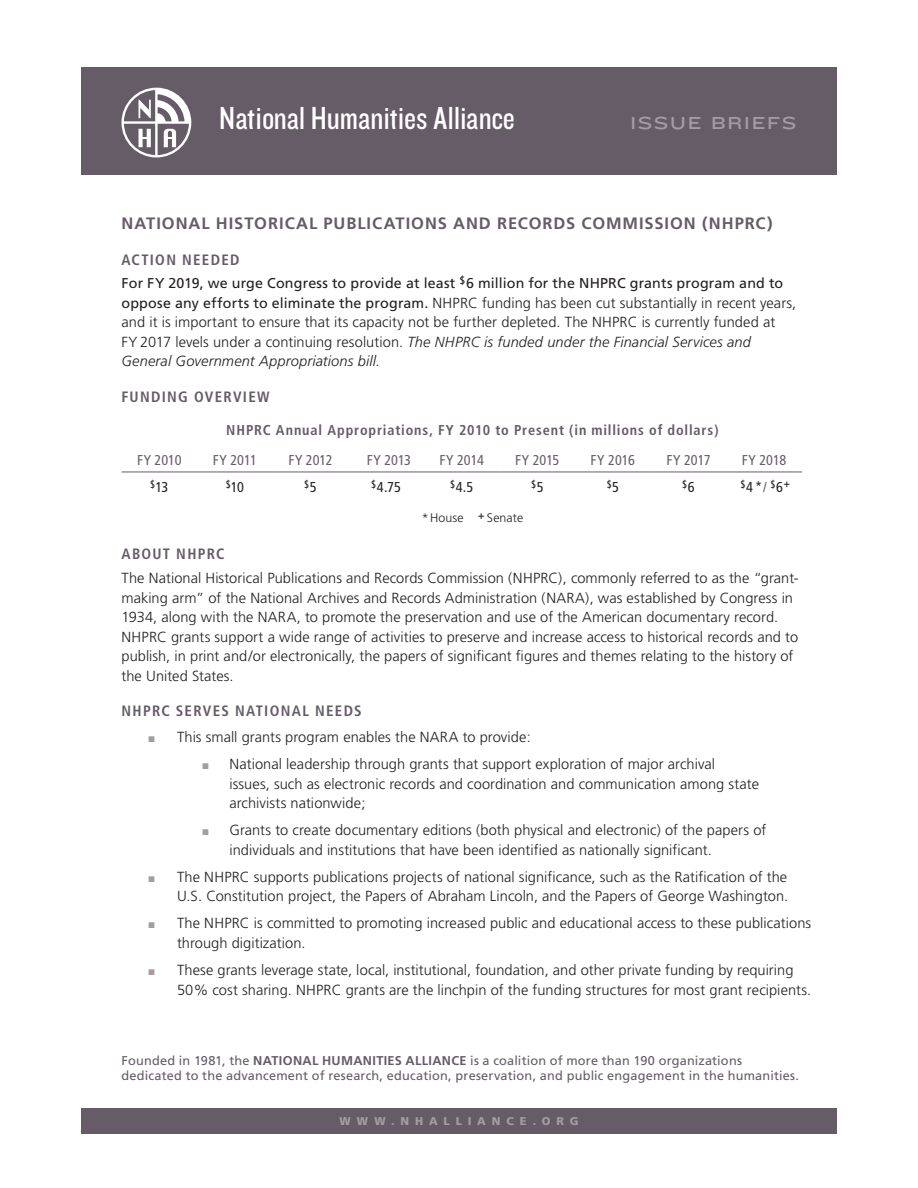
<style>
.page{position:relative;width:918px;height:1188px;background:#fff}
.page>*{position:absolute;margin:0;border:0;box-sizing:border-box;transform-origin:0 0}
.t1{font:33.15px "Knockout HTF29 Junior Liteweight";letter-spacing:.005em;color:#fff}
.t2{font:18px "Knockout HTF34 Junior Sumo";letter-spacing:.095em;color:#a49ba3}
.t3{font:700 16.5px "Frutiger";letter-spacing:.055em;color:#665c68}
.t4{font:700 condensed 15px "Frutiger";letter-spacing:.085em;color:#665c68}
.t5{font:300 14.7px/19.5px "Frutiger";letter-spacing:.005em;color:#231f20}
.t6{font:14.25px "Frutiger";letter-spacing:.01em;color:#231f20}
.t7{font:700 condensed 14.25px "Frutiger";letter-spacing:.06em;color:#665c68}
.t8{font:condensed 14.25px "Frutiger";color:#665c68}
.t9{font:condensed 14.25px "Frutiger";color:#231f20}
.t10{font:12.75px/15px "Frutiger";letter-spacing:.015em;color:#665c68}
.t11{font:300 12.3px "Frutiger";letter-spacing:.01em;color:#231f20}
.t12{font:900 11.25px "Frutiger";letter-spacing:.52em;color:#a49ba3}
.t13{font:condensed 10.65px "Frutiger";color:#231f20}
.s1{font-weight:400;font-size:14.25px}
.s2{font-style:italic}
.s3{font-size:14.25px}
.s4{color:#665c68}
.s5{color:#a49ba3}
.s6{font-weight:700}
</style>
<div class="page">
<div style="left:81px;top:68px;width:756px;height:108px;background:#665c68"></div>
<div style="left:81px;top:1108px;width:756px;height:26px;background:#665c68"></div>
<svg style="left:122px;top:88px;width:69px;height:69px"></svg>
<hr style="left:122px;top:472px;width:75px;height:1px;background:#665c68">
<hr style="left:197px;top:472px;width:76px;height:1px;background:#665c68">
<hr style="left:273px;top:472px;width:75px;height:1px;background:#665c68">
<hr style="left:348px;top:472px;width:76px;height:1px;background:#665c68">
<hr style="left:424px;top:472px;width:76px;height:1px;background:#665c68">
<hr style="left:500px;top:472px;width:75px;height:1px;background:#665c68">
<hr style="left:575px;top:472px;width:76px;height:1px;background:#665c68">
<hr style="left:651px;top:472px;width:75px;height:1px;background:#665c68">
<hr style="left:726px;top:472px;width:76px;height:1px;background:#665c68">
<h1 class="t1" style="left:219px;top:101px;width:297px">National Humanities Alliance</h1>
<p class="t2" style="left:630px;top:113px;width:168px">ISSUE BRIEFS</p>
<p class="t3" style="left:122px;top:213px;width:653px">NATIONAL HISTORICAL PUBLICATIONS AND RECORDS COMMISSION (NHPRC)</p>
<p class="t4" style="left:122px;top:250px;width:120px">ACTION NEEDED</p>
<p class="t6" style="left:122px;top:275px;width:663px">For FY 2019, we urge Congress to provide at least <sup>$</sup>6 million for the NHPRC grants program and to</p>
<p class="t5" style="left:121px;top:293px;width:676px"><span class="s1">oppose any efforts to eliminate the program.</span> NHPRC funding has been cut substantially in recent years, and it is important to ensure that its capacity not be further depleted. The NHPRC is currently funded at<br>FY 2017 levels under a continuing resolution. <span class="s2">The NHPRC is funded under the Financial Services and General Government Appropriations bill.</span></p>
<p class="t4" style="left:122px;top:388px;width:150px">FUNDING OVERVIEW</p>
<p class="t7" style="left:226px;top:421px;width:494px">NHPRC Annual Appropriations, FY 2010 to Present (in millions of dollars)</p>
<p class="t8" style="left:137px;top:452px;width:46px">FY 2010</p>
<p class="t8" style="left:213px;top:452px;width:46px">FY 2011</p>
<p class="t8" style="left:288px;top:452px;width:46px">FY 2012</p>
<p class="t8" style="left:367px;top:452px;width:46px">FY 2013</p>
<p class="t8" style="left:440px;top:452px;width:46px">FY 2014</p>
<p class="t8" style="left:515px;top:452px;width:46px">FY 2015</p>
<p class="t8" style="left:591px;top:452px;width:46px">FY 2016</p>
<p class="t8" style="left:666px;top:452px;width:46px">FY 2017</p>
<p class="t8" style="left:742px;top:452px;width:46px">FY 2018</p>
<p class="t9" style="left:150px;top:479px;width:20px"><sup>$</sup>13</p>
<p class="t9" style="left:226px;top:479px;width:20px"><sup>$</sup>10</p>
<p class="t13" style="left:304px;top:478px;width:14px">$<span class="s3">5</span></p>
<p class="t9" style="left:371px;top:479px;width:31px"><sup>$</sup>4.75</p>
<p class="t9" style="left:450px;top:479px;width:25px"><sup>$</sup>4.5</p>
<p class="t13" style="left:531px;top:478px;width:14px">$<span class="s3">5</span></p>
<p class="t13" style="left:607px;top:478px;width:14px">$<span class="s3">5</span></p>
<p class="t13" style="left:682px;top:478px;width:14px">$<span class="s3">6</span></p>
<p class="t9" style="left:740px;top:479px;width:44px"><sup>$</sup>4*<span class="s4">/</span> <sup>$</sup>6</p>
<p class="t11" style="left:422px;top:511px;width:44px">*House</p>
<p class="t11" style="left:487px;top:511px;width:38px">Senate</p>
<p class="t4" style="left:122px;top:545px;width:105px">ABOUT NHPRC</p>
<p class="t5" style="left:122px;top:568px;width:679px">The National Historical Publications and Records Commission (NHPRC), commonly referred to as the “grant&shy;making arm” of the National Archives and Records Administration (NARA), was established by Congress in 1934, along with the NARA, to promote the preservation and use of the American documentary record.<br>NHPRC grants support a wide range of activities to preserve and increase access to historical records and to publish, in print and/or electronically, the papers of significant figures and themes relating to the history of the United States.</p>
<p class="t4" style="left:122px;top:702px;width:242px">NHPRC SERVES NATIONAL NEEDS</p>
<p class="t5" style="left:148px;top:727px;width:384px"><span class="s5">■</span> This small grants program enables the NARA to provide:</p>
<p class="t5" style="left:230px;top:754px;width:531px;text-indent:-27px"><span class="s5">■</span> National leadership through grants that support exploration of major archival issues, such as electronic records and coordination and communication among state archivists nationwide;</p>
<p class="t5" style="left:230px;top:820px;width:538px;text-indent:-27px"><span class="s5">■</span> Grants to create documentary editions (both physical and electronic) of the papers of individuals and institutions that have been identified as nationally significant.</p>
<p class="t5" style="left:148px;top:867px;width:641px;text-align:right"><span class="s5">■</span> The NHPRC supports publications projects of national significance, such as the Ratification of the<br>U.S. Constitution project, the Papers of Abraham Lincoln, and the Papers of George Washington.</p>
<p class="t5" style="left:177px;top:914px;width:636px;text-indent:-28px"><span class="s5">■</span> The NHPRC is committed to promoting increased public and educational access to these publications through digitization.</p>
<p class="t5" style="left:177px;top:960px;width:636px;text-indent:-28px"><span class="s5">■</span> These grants leverage state, local, institutional, foundation, and other private funding by requiring<br>50% cost sharing. NHPRC grants are the linchpin of the funding structures for most grant recipients.</p>
<p class="t10" style="left:122px;top:1053px;width:679px">Founded in 1981, the <span class="s6">NATIONAL HUMANITIES ALLIANCE</span> is a coalition of more than 190 organizations dedicated to the advancement of research, education, preservation, and public engagement in the humanities.</p>
<p class="t12" style="left:340px;top:1115px;width:240px">WWW.NHALLIANCE.ORG</p>
</div>
